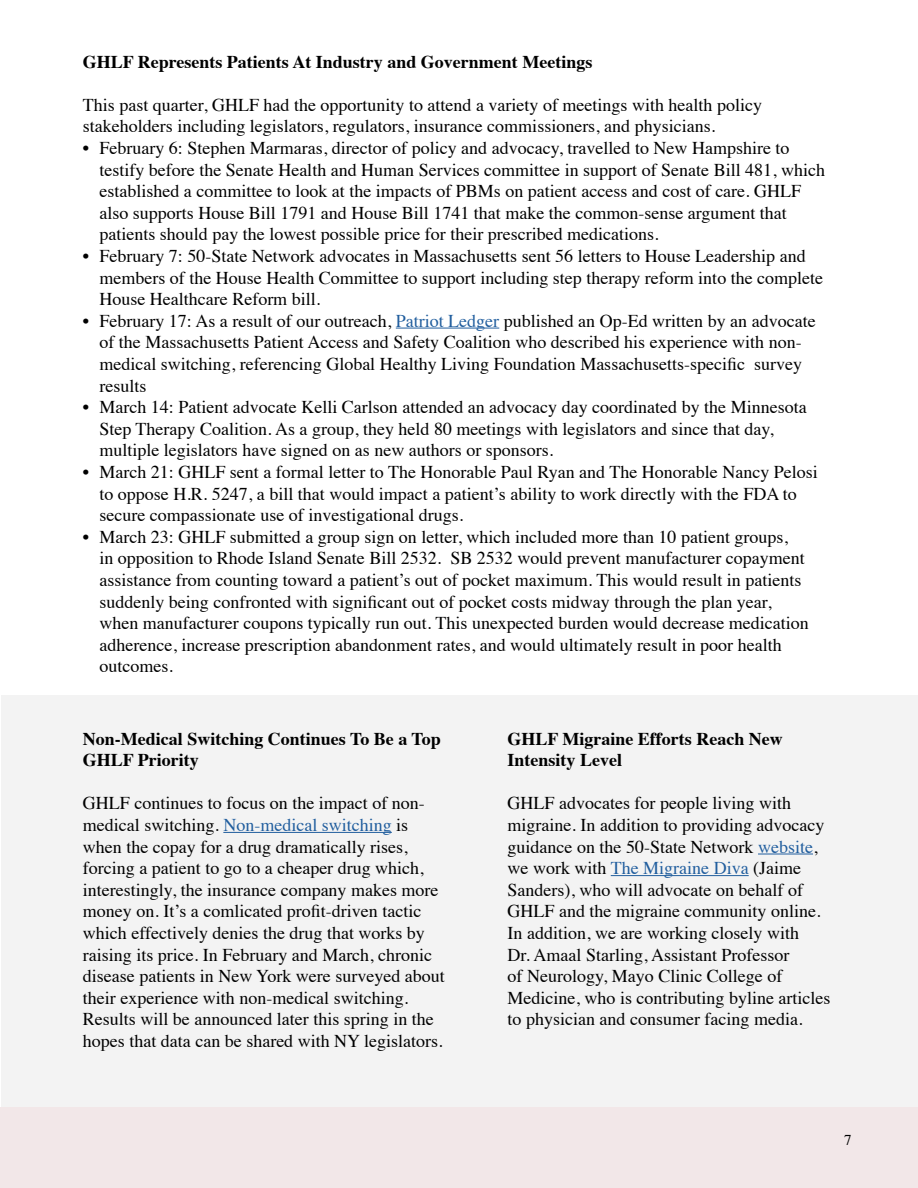
<style>
.page{position:relative;width:918px;height:1188px;background:#fff}
.page>*{position:absolute;margin:0;border:0;box-sizing:border-box;transform-origin:0 0}
.t1{font:18px/21.6px "Times";color:#000}
.t2{font:700 18px/21.6px "Times";color:#000}
.t3{font:15px "Times";color:#000}
.s1{color:#215e9e}
</style>
<div class="page">
<div style="left:1px;top:696px;width:917px;height:414px;background:#f3f3f3"></div>
<div style="left:0;top:1108px;width:918px;height:80px;background:#f2e7e8"></div>
<hr style="left:396px;top:328px;width:103px;height:1px;background:#215e9e">
<hr style="left:223px;top:832px;width:169px;height:1px;background:#215e9e">
<hr style="left:758px;top:854px;width:55px;height:1px;background:#215e9e">
<hr style="left:611px;top:875px;width:138px;height:1px;background:#215e9e">
<p class="t2" style="left:83px;top:49px;width:511px">GHLF Represents Patients At Industry and Government Meetings</p>
<p class="t1" style="left:83px;top:92px;width:681px">This past quarter, GHLF had the opportunity to attend a variety of meetings with health policy stakeholders including legislators, regulators, insurance commissioners, and physicians.</p>
<p class="t1" style="left:99px;top:136px;width:727px;text-indent:-17px">• February 6: Stephen Marmaras, director of policy and advocacy, travelled to New Hampshire to testify before the Senate Health and Human Services committee in support of Senate Bill 481, which established a committee to look at the impacts of PBMs on patient access and cost of care. GHLF also supports House Bill 1791 and House Bill 1741 that make the common-sense argument that patients should pay the lowest possible price for their prescribed medications.</p>
<p class="t1" style="left:99px;top:244px;width:725px;text-indent:-17px">• February 7: 50-State Network advocates in Massachusetts sent 56 letters to House Leadership and members of the House Health Committee to support including step therapy reform into the complete<br>House Healthcare Reform bill.</p>
<p class="t1" style="left:99px;top:308px;width:718px;text-indent:-17px">• February 17: As a result of our outreach, <span class="s1">Patriot Ledger</span> published an Op-Ed written by an advocate of the Massachusetts Patient Access and Safety Coalition who described his experience with non&shy;medical switching, referencing Global Healthy Living Foundation Massachusetts-specific survey results</p>
<p class="t1" style="left:99px;top:395px;width:709px;text-indent:-17px">• March 14: Patient advocate Kelli Carlson attended an advocacy day coordinated by the Minnesota<br>Step Therapy Coalition. As a group, they held 80 meetings with legislators and since that day, multiple legislators have signed on as new authors or sponsors.</p>
<p class="t1" style="left:99px;top:460px;width:720px;text-indent:-17px">• March 21: GHLF sent a formal letter to The Honorable Paul Ryan and The Honorable Nancy Pelosi to oppose H.R. 5247, a bill that would impact a patient’s ability to work directly with the FDA to secure compassionate use of investigational drugs.</p>
<p class="t1" style="left:99px;top:524px;width:711px;text-indent:-17px">• March 23: GHLF submitted a group sign on letter, which included more than 10 patient groups,<br>in opposition to Rhode Island Senate Bill 2532. SB 2532 would prevent manufacturer copayment assistance from counting toward a patient’s out of pocket maximum. This would result in patients suddenly being confronted with significant out of pocket costs midway through the plan year, when manufacturer coupons typically run out. This unexpected burden would decrease medication adherence, increase prescription abandonment rates, and would ultimately result in poor health outcomes.</p>
<p class="t2" style="left:83px;top:726px;width:360px">Non-Medical Switching Continues To Be a Top<br>GHLF Priority</p>
<p class="t1" style="left:83px;top:791px;width:363px">GHLF continues to focus on the impact of non&shy;medical switching. <span class="s1">Non-medical switching</span> is when the copay for a drug dramatically rises, forcing a patient to go to a cheaper drug which, interestingly, the insurance company makes more money on. It’s a comlicated profit-driven tactic which effectively denies the drug that works by raising its price. In February and March, chronic disease patients in New York were surveyed about their experience with non-medical switching.<br>Results will be announced later this spring in the hopes that data can be shared with NY legislators.</p>
<p class="t2" style="left:508px;top:726px;width:277px">GHLF Migraine Efforts Reach New<br>Intensity Level</p>
<p class="t1" style="left:508px;top:791px;width:324px">GHLF advocates for people living with migraine. In addition to providing advocacy guidance on the 50-State Network <span class="s1">website</span>, we work with <span class="s1">The Migraine Diva</span> (Jaime Sanders), who will advocate on behalf of GHLF and the migraine community online.<br>In addition, we are working closely with<br>Dr. Amaal Starling, Assistant Professor<br>of Neurology, Mayo Clinic College of Medicine, who is contributing byline articles to physician and consumer facing media.</p>
<p class="t3" style="left:844px;top:1126px;width:9px">7</p>
</div>
